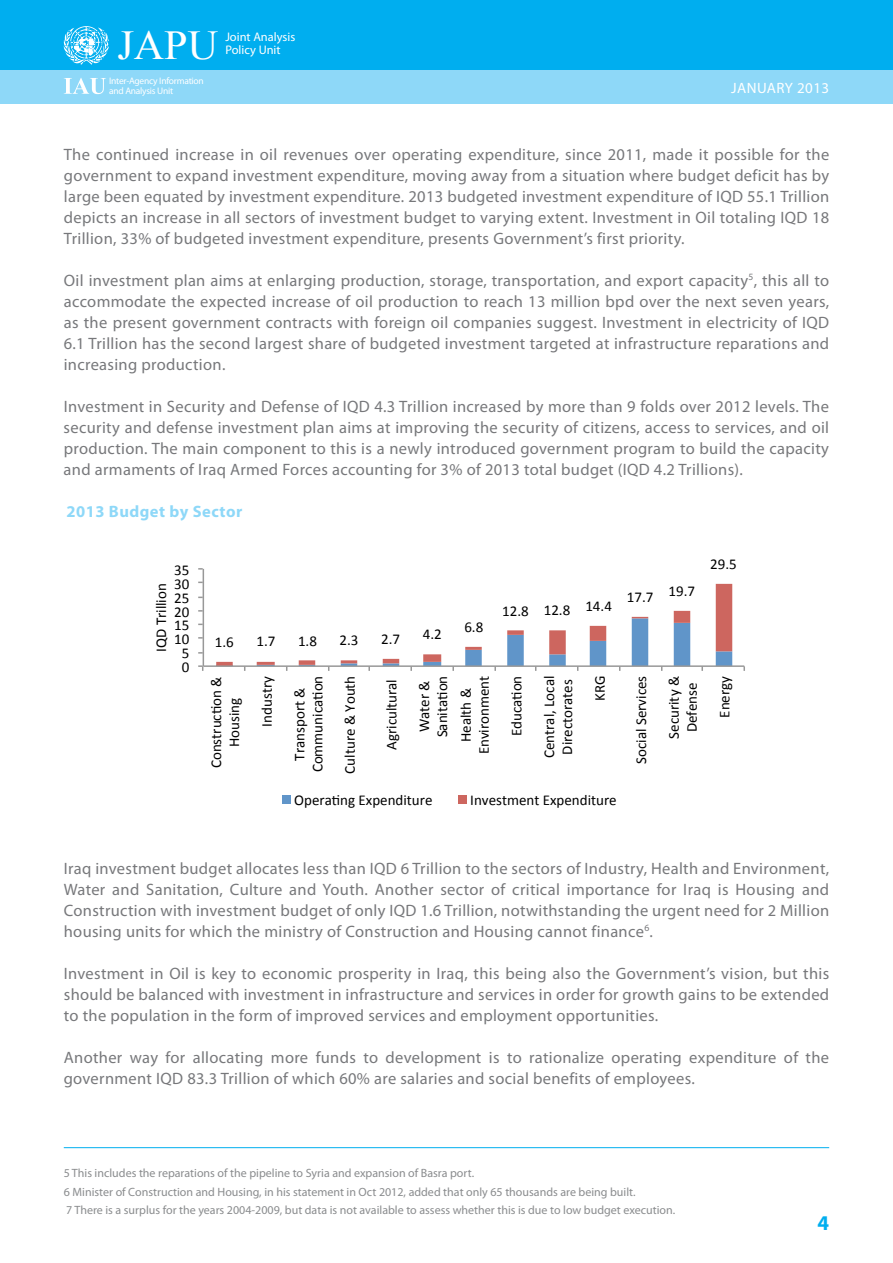
<style>
.page{position:relative;width:893px;height:1263px;background:#fff}
.page>*{position:absolute;margin:0;border:0;box-sizing:border-box;transform-origin:0 0}
.t1{font:42.15px "Mongolian Baiti";color:#fff}
.t2{font:700 21px "Myriad Pro";color:#00aeef}
.t3{font:16.5px/21px "Myriad Pro";letter-spacing:.02em;color:#77787b;text-align:justify}
.t4{font:700 16.5px "Myriad Pro";letter-spacing:.03em;color:#8ed8f8}
.t5{font:15px/32.5px "Calibri";color:#000}
.t6{font:15px "Myriad Pro";letter-spacing:.03em;color:#fff}
.t7{font:12.45px "Myriad Pro";color:#fff}
.t8{font:12px/18.6px "Myriad Pro";color:#8a8c8e}
.t9{font:9.6px "Myriad Pro";color:#77787b}
.t10{font:9.45px/10.1px "Myriad Pro";letter-spacing:-.025em;color:#fff}
</style>
<div class="page">
<div style="left:0;top:0;width:893px;height:70px;background:#00aeef"></div>
<div style="left:0;top:70px;width:893px;height:33px;background:#8ed8f8"></div>
<svg style="left:64px;top:26px;width:45px;height:39px"></svg>
<svg style="left:64px;top:78px;width:42px;height:16px"></svg>
<hr style="left:203px;top:569px;width:1px;height:97px;background:#989898">
<hr style="left:203px;top:665px;width:541px;height:2px;background:#989898">
<svg style="left:198px;top:665px;width:5px;height:6px"></svg>
<svg style="left:216px;top:584px;width:516px;height:87px"></svg>
<div style="left:283px;top:795px;width:8px;height:8px;background:#6095c9"></div>
<div style="left:459px;top:795px;width:8px;height:8px;background:#cd665f"></div>
<hr style="left:64px;top:1147px;width:765px;height:1px;background:#00aeef">
<h1 class="t1" style="left:117px;top:22px;width:102px">JAPU</h1>
<p class="t7" style="left:225px;top:29px;width:71px">Joint Analysis</p>
<p class="t7" style="left:225px;top:42px;width:57px">Policy Unit</p>
<p class="t10" style="left:109px;top:76px;width:96px">Inter-Agency Information and Analysis Unit</p>
<p class="t6" style="left:731px;top:79px;width:99px">JANUARY 2013</p>
<p class="t3" style="left:64px;top:143px;width:767px">The continued increase in oil revenues over operating expenditure, since 2011, made it possible for the government to expand investment expenditure, moving away from a situation where budget deficit has by large been equated by investment expenditure. 2013 budgeted investment expenditure of IQD 55.1 Trillion depicts an increase in all sectors of investment budget to varying extent. Investment in Oil totaling IQD 18<br>Trillion, 33% of budgeted investment expenditure, presents Government s’ first priority.</p>
<p class="t9" style="left:748px;top:271px;width:6px">5</p>
<p class="t3" style="left:64px;top:269px;width:767px">Oil investment plan aims at enlarging production, storage, transportation, and export capacity , this all to accommodate the expected increase of oil production to reach 13 million bpd over the next seven years, as the present government contracts with foreign oil companies suggest. Investment in electricity of IQD 6.1 Trillion has the second largest share of budgeted investment targeted at infrastructure reparations and increasing production.</p>
<p class="t3" style="left:64px;top:395px;width:767px">Investment in Security and Defense of IQD 4.3 Trillion increased by more than 9 folds over 2012 levels. The security and defense investment plan aims at improving the security of citizens, access to services, and oil production. The main component to this is a newly introduced government program to build the capacity and armaments of Iraq Armed Forces accounting for 3% of 2013 total budget (IQD 4.2 Trillions .(</p>
<p class="t4" style="left:66px;top:500px;width:177px">2013 Budget by Sector</p>
<p class="t5" style="left:174px;top:554px;width:17px">35</p>
<p class="t5" style="left:174px;top:567px;width:17px">30</p>
<p class="t5" style="left:145px;top:652px;width:70px;rotate:-90deg">IQD Trillion</p>
<p class="t5" style="left:174px;top:581px;width:17px">25</p>
<p class="t5" style="left:174px;top:595px;width:17px">20</p>
<p class="t5" style="left:174px;top:609px;width:17px">15</p>
<p class="t5" style="left:174px;top:623px;width:17px">10</p>
<p class="t5" style="left:182px;top:637px;width:9px">5</p>
<p class="t5" style="left:182px;top:651px;width:9px">0</p>
<p class="t5" style="left:215px;top:625px;width:21px">1.6</p>
<p class="t5" style="left:256px;top:625px;width:21px">1.7</p>
<p class="t5" style="left:298px;top:625px;width:21px">1.8</p>
<p class="t5" style="left:339px;top:623px;width:21px">2.3</p>
<p class="t5" style="left:381px;top:622px;width:21px">2.7</p>
<p class="t5" style="left:423px;top:618px;width:21px">4.2</p>
<p class="t5" style="left:464px;top:611px;width:21px">6.8</p>
<p class="t5" style="left:502px;top:594px;width:28px">12.8</p>
<p class="t5" style="left:544px;top:594px;width:28px">12.8</p>
<p class="t5" style="left:585px;top:590px;width:28px">14.4</p>
<p class="t5" style="left:627px;top:581px;width:28px">17.7</p>
<p class="t5" style="left:669px;top:575px;width:28px">19.7</p>
<p class="t5" style="left:710px;top:548px;width:28px">29.5</p>
<p class="t5" style="left:207px;top:768px;width:93px;line-height:18px;text-align:center;rotate:-90deg">Construc5on &amp;<br>Housing</p>
<p class="t5" style="left:251px;top:761px;width:86px;text-indent:34px;rotate:-90deg">Industry<br>Transport &amp;</p>
<p class="t5" style="left:301px;top:774px;width:99px;rotate:-90deg">Communica5on<br>Culture &amp; Youth</p>
<p class="t5" style="left:375px;top:750px;width:72px;text-align:right;rotate:-90deg">Agricultural<br>Water &amp;</p>
<p class="t5" style="left:430px;top:742px;width:68px;line-height:23.5px;text-indent:5px;rotate:-90deg">Sanita5on<br>Health &amp;</p>
<p class="t5" style="left:468px;top:758px;width:84px;text-align:right;rotate:-90deg">Environment<br>Educa5on<br>Central, Local</p>
<p class="t5" style="left:551px;top:755px;width:80px;text-align:right;rotate:-90deg">Directorates<br>KRG</p>
<p class="t5" style="left:625px;top:764px;width:90px;text-align:right;rotate:-90deg">Social Services<br>Security &amp;</p>
<p class="t5" style="left:676px;top:718px;width:43px;text-indent:-15px;rotate:-90deg">Defense<br>Energy</p>
<p class="t5" style="left:294px;top:784px;width:140px">Opera5ng Expenditure</p>
<p class="t5" style="left:470px;top:784px;width:148px">Investment Expenditure</p>
<p class="t3" style="left:64px;top:857px;width:767px">Iraq investment budget allocates less than IQD 6 Trillion to the sectors of Industry, Health and Environment, Water and Sanitation, Culture and Youth. Another sector of critical importance for Iraq is Housing and Construction with investment budget of only IQD 1.6 Trillion, notwithstanding the urgent need for 2 Million</p>
<p class="t9" style="left:644px;top:922px;width:6px">6</p>
<p class="t3" style="left:64px;top:920px;width:591px">housing units for which the ministry of Construction and Housing cannot finance .</p>
<p class="t3" style="left:64px;top:962px;width:767px">Investment in Oil is key to economic prosperity in Iraq, this being also the Government s’ vision, but this should be balanced with investment in infrastructure and services in order for growth gains to be extended to the population in the form of improved services and employment opportunities.</p>
<p class="t3" style="left:806px;top:1046px;width:25px">the</p>
<p class="t3" style="left:166px;top:1046px;width:21px">for</p>
<p class="t3" style="left:316px;top:1046px;width:42px">funds</p>
<p class="t3" style="left:784px;top:1046px;width:16px">of</p>
<p class="t3" style="left:64px;top:1046px;width:633px">Another<br>government IQD 83.3 Trillion of which 60% are salaries and social benefits of employees.</p>
<p class="t3" style="left:193px;top:1046px;width:72px">allocating</p>
<p class="t3" style="left:386px;top:1046px;width:97px">development</p>
<p class="t3" style="left:529px;top:1046px;width:76px">rationalize</p>
<p class="t3" style="left:689px;top:1046px;width:89px">expenditure</p>
<p class="t3" style="left:489px;top:1046px;width:12px">is</p>
<p class="t3" style="left:612px;top:1046px;width:72px">operating</p>
<p class="t3" style="left:363px;top:1046px;width:16px">to</p>
<p class="t3" style="left:507px;top:1046px;width:16px">to</p>
<p class="t3" style="left:130px;top:1046px;width:30px">way</p>
<p class="t3" style="left:271px;top:1046px;width:39px">more</p>
<p class="t8" style="left:64px;top:1163px;width:613px">5 This includes the reparations of the pipeline to Syria and expansion of Basra port.<br>6 Minister of Construction and Housing, in his statement in Oct 2012, added that only 65 thousands are being built.<br>7 There is a surplus for the years 2004-2009, but data is not available to assess whether this is due to low budget execution.</p>
<p class="t2" style="left:817px;top:1209px;width:13px">4</p>
</div>
